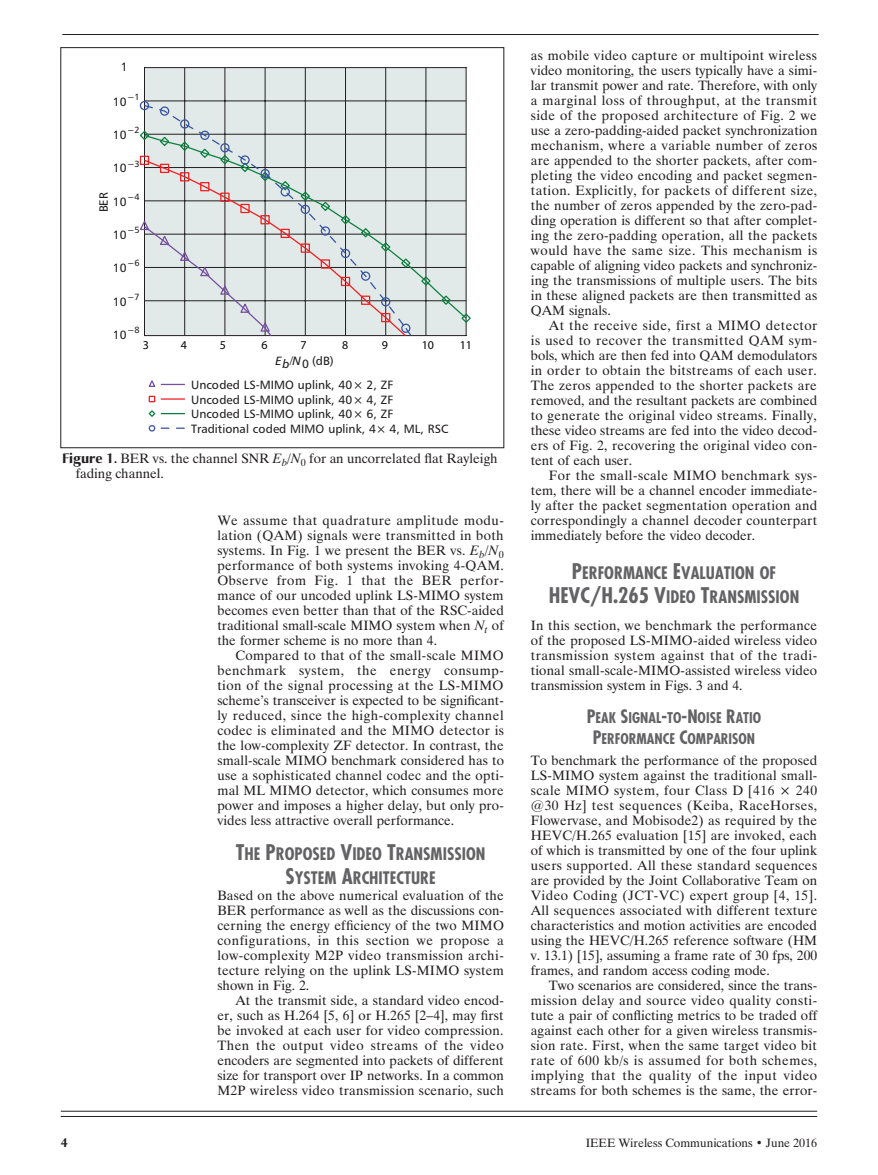
<style>
.page{position:relative;width:878px;height:1175px;background:#fff}
.page>*{position:absolute;margin:0;border:0;box-sizing:border-box;transform-origin:0 0}
.HEADER___2_-_2_lines{font:21px "Futura Condensed Bold SC800";color:#636366}
.HEADER___2_-_2_lines-2{font:16.8px/24px "Futura Condensed Bold SC800";color:#636366;text-align:center}
.HEADER___3_-_2_lines{font:14.4px/21px "Futura Condensed Bold SC800";color:#636366;text-align:center}
.TEXT__Body{font:13.5px/15px "Dutch 801 BT";letter-spacing:.01em;color:#231f20;text-align:justify}
.TEXT__Body_No_Indent{font:13.5px/15px "Dutch 801 BT";color:#231f20;text-align:justify}
.t1{font:12px/14.5px "Humanist 777 BT Roman B";color:#201d1e}
.t2{font:12px "Dutch 801 BT";color:#231f20}
.t3{font:12px "Myriad Pro";color:#040503}
.t4{font:700 12px "Christiana";color:#231f20}
.t5{font:9px "Humanist 777 BT Roman B";color:#201d1e}
.s1{font-family:"Humanist 777 BT Italic B"}
.s2{font-family:"Christiana";font-weight:700}
.s3{font-style:italic}
.s4{font-size:21px}
.s5{font-size:18px}
</style>
<div class="page">
<hr style="left:62px;top:34px;width:756px;height:1px;background:#231f20">
<hr style="left:61px;top:1116px;width:756px;height:1px;background:#231f20">
<hr style="left:61px;top:1110px;width:756px;height:1px;background:#231f20">
<div style="left:144px;top:68px;width:322px;height:267px;background:#e1eae8"></div>
<hr style="left:144px;top:100px;width:322px;height:1px;background:#231f20">
<hr style="left:184px;top:68px;width:1px;height:267px;background:#231f20">
<hr style="left:224px;top:68px;width:1px;height:267px;background:#231f20">
<hr style="left:265px;top:68px;width:1px;height:267px;background:#231f20">
<hr style="left:305px;top:68px;width:1px;height:267px;background:#231f20">
<hr style="left:345px;top:68px;width:1px;height:267px;background:#231f20">
<hr style="left:385px;top:68px;width:1px;height:267px;background:#231f20">
<hr style="left:425px;top:68px;width:1px;height:267px;background:#231f20">
<hr style="left:144px;top:68px;width:1px;height:267px;background:#231f20">
<hr style="left:465px;top:68px;width:1px;height:267px;background:#231f20">
<hr style="left:144px;top:335px;width:322px;height:1px;background:#231f20">
<hr style="left:144px;top:67px;width:322px;height:1px;background:#231f20">
<svg style="left:412px;top:130px;width:59px;height:194px"></svg>
<svg style="left:144px;top:133px;width:268px;height:204px"></svg>
<svg style="left:139px;top:100px;width:272px;height:233px"></svg>
<svg style="left:148px;top:380px;width:37px;height:7px"></svg>
<svg style="left:149px;top:396px;width:6px;height:6px"></svg>
<hr style="left:161px;top:398px;width:24px;height:2px;background:#ee1f23">
<svg style="left:148px;top:410px;width:37px;height:7px"></svg>
<svg style="left:149px;top:425px;width:6px;height:6px"></svg>
<svg style="left:161px;top:427px;width:24px;height:2px"></svg>
<p class="t1" style="left:121px;top:60px;width:8px">1</p>
<p class="t5" style="left:127px;top:91px;width:14px">−1</p>
<p class="t1" style="left:113px;top:94px;width:15px">10</p>
<p class="t5" style="left:127px;top:124px;width:14px">−2</p>
<p class="t1" style="left:113px;top:127px;width:15px">10</p>
<p class="t5" style="left:127px;top:158px;width:14px">−3</p>
<p class="t1" style="left:113px;top:161px;width:15px">10</p>
<p class="t1" style="left:96px;top:212px;width:22px;rotate:-90deg">BER</p>
<p class="t5" style="left:127px;top:191px;width:14px">−4</p>
<p class="t1" style="left:113px;top:194px;width:15px">10</p>
<p class="t5" style="left:127px;top:224px;width:14px">−5</p>
<p class="t1" style="left:113px;top:227px;width:15px">10</p>
<p class="t5" style="left:127px;top:258px;width:14px">−6</p>
<p class="t1" style="left:113px;top:261px;width:15px">10</p>
<p class="t5" style="left:127px;top:291px;width:14px">−7</p>
<p class="t1" style="left:113px;top:294px;width:15px">10</p>
<p class="t5" style="left:127px;top:324px;width:14px">−8</p>
<p class="t1" style="left:113px;top:327px;width:15px">10</p>
<p class="t3" style="left:143px;top:337px;width:8px">3</p>
<p class="t3" style="left:181px;top:337px;width:8px">4</p>
<p class="t3" style="left:220px;top:337px;width:8px">5</p>
<p class="t3" style="left:261px;top:337px;width:8px">6</p>
<p class="t3" style="left:300px;top:337px;width:8px">7</p>
<p class="t3" style="left:342px;top:337px;width:8px">8</p>
<p class="t3" style="left:381px;top:337px;width:8px">9</p>
<p class="t3" style="left:421px;top:337px;width:14px">10</p>
<p class="t3" style="left:460px;top:337px;width:14px">11</p>
<p class="t1" style="left:191px;top:349px;width:203px;line-height:23.7px;text-indent:84px"><span class="s1">Eb/N</span>0 (dB)<br>Uncoded LS-MIMO uplink, 40× 2, ZF</p>
<p class="t1" style="left:191px;top:392px;width:259px">Uncoded LS-MIMO uplink, 40× 4, ZF<br>Uncoded LS-MIMO uplink, 40× 6, ZF<br>Traditional coded MIMO uplink, 4× 4, ML, RSC</p>
<p class="TEXT__Body" style="left:76px;top:451px;width:423px;text-indent:-14px"><span class="s2">Figure 1.</span> BER vs. the channel SNR <span class="s3">E</span><sub>b</sub>/<span class="s3">N</span><sub>0</sub> for an uncorrelated flat Rayleigh fading channel.</p>
<p class="TEXT__Body_No_Indent" style="left:217px;top:513px;width:288px">We assume that quadrature amplitude modu&shy;lation (QAM) signals were transmitted in both systems. In Fig. 1 we present the BER vs. <span class="s3">E</span><sub>b</sub>/<span class="s3">N</span><sub>0 </sub>performance of both systems invoking 4-QAM.<br>Observe from Fig. 1 that the BER perfor&shy;mance of our uncoded uplink LS-MIMO system becomes even better than that of the RSC-aided traditional small-scale MIMO system when <span class="s3">N</span><sub>t</sub> of the former scheme is no more than 4.</p>
<p class="TEXT__Body" style="left:217px;top:648px;width:288px;text-indent:18px">Compared to that of the small-scale MIMO benchmark system, the energy consump&shy;tion of the signal processing at the LS-MIMO scheme’s transceiver is expected to be significant&shy;ly reduced, since the high-complexity channel codec is eliminated and the MIMO detector is the low-complexity ZF detector. In contrast, the small-scale MIMO benchmark considered has to use a sophisticated channel codec and the opti&shy;mal ML MIMO detector, which consumes more power and imposes a higher delay, but only pro&shy;vides less attractive overall performance.</p>
<p class="HEADER___2_-_2_lines-2" style="left:236px;top:841px;width:251px"><span class="s4">T</span>HE <span class="s4">P</span>ROPOSED <span class="s4">V</span>IDEO <span class="s4">T</span>RANSMISSION<br><span class="s4">S</span>YSTEM <span class="s4">A</span>RCHITECTURE</p>
<p class="TEXT__Body_No_Indent" style="left:217px;top:888px;width:288px">Based on the above numerical evaluation of the BER performance as well as the discussions con&shy;cerning the energy efficiency of the two MIMO configurations, in this section we propose a low-complexity M2P video transmission archi&shy;tecture relying on the uplink LS-MIMO system shown in Fig. 2.</p>
<p class="TEXT__Body" style="left:217px;top:993px;width:288px;text-indent:18px">At the transmit side, a standard video encod&shy;er, such as H.264 [5, 6] or H.265 [2–4], may first be invoked at each user for video compression.<br>Then the output video streams of the video encoders are segmented into packets of different size for transport over IP networks. In a common M2P wireless video transmission scenario, such</p>
<p class="TEXT__Body" style="left:531px;top:48px;width:288px">as mobile video capture or multipoint wireless video monitoring, the users typically have a simi&shy;lar transmit power and rate. Therefore, with only a marginal loss of throughput, at the transmit side of the proposed architecture of Fig. 2 we use a zero-padding-aided packet synchronization mechanism, where a variable number of zeros are appended to the shorter packets, after com&shy;pleting the video encoding and packet segmen&shy;tation. Explicitly, for packets of different size, the number of zeros appended by the zero-pad&shy;ding operation is different so that after complet&shy;ing the zero-padding operation, all the packets would have the same size. This mechanism is capable of aligning video packets and synchroniz&shy;ing the transmissions of multiple users. The bits in these aligned packets are then transmitted as QAM signals.</p>
<p class="TEXT__Body" style="left:531px;top:318px;width:288px;text-indent:18px">At the receive side, first a MIMO detector is used to recover the transmitted QAM sym&shy;bols, which are then fed into QAM demodulators in order to obtain the bitstreams of each user.<br>The zeros appended to the shorter packets are removed, and the resultant packets are combined to generate the original video streams. Finally, these video streams are fed into the video decod&shy;ers of Fig. 2, recovering the original video con&shy;tent of each user.</p>
<p class="TEXT__Body" style="left:531px;top:468px;width:288px;text-indent:18px">For the small-scale MIMO benchmark sys&shy;tem, there will be a channel encoder immediate&shy;ly after the packet segmentation operation and correspondingly a channel decoder counterpart immediately before the video decoder.</p>
<p class="HEADER___2_-_2_lines-2" style="left:572px;top:561px;width:206px"><span class="s4">P</span>ERFORMANCE <span class="s4">E</span>VALUATION OF</p>
<p class="HEADER___2_-_2_lines" style="left:548px;top:582px;width:11px">HEVC</p>
<p class="HEADER___2_-_2_lines-2" style="left:590px;top:585px;width:211px"><span class="s4">/H.265 V</span>IDEO <span class="s4">T</span>RANSMISSION</p>
<p class="TEXT__Body_No_Indent" style="left:531px;top:618px;width:288px">In this section, we benchmark the performance of the proposed LS-MIMO-aided wireless video transmission system against that of the tradi&shy;tional small-scale-MIMO-assisted wireless video transmission system in Figs. 3 and 4.</p>
<p class="HEADER___3_-_2_lines" style="left:586px;top:707px;width:176px"><span class="s5">P</span>EAK <span class="s5">S</span>IGNAL<span class="s5">-</span>TO<span class="s5">-N</span>OISE <span class="s5">R</span>ATIO<br><span class="s5">P</span>ERFORMANCE <span class="s5">C</span>OMPARISON</p>
<p class="TEXT__Body_No_Indent" style="left:531px;top:753px;width:288px">To benchmark the performance of the proposed LS-MIMO system against the traditional small&shy;scale MIMO system, four Class D [416 × 240 @30 Hz] test sequences (Keiba, RaceHorses, Flowervase, and Mobisode2) as required by the HEVC/H.265 evaluation [15] are invoked, each of which is transmitted by one of the four uplink users supported. All these standard sequences are provided by the Joint Collaborative Team on Video Coding (JCT-VC) expert group [4, 15].<br>All sequences associated with different texture characteristics and motion activities are encoded using the HEVC/H.265 reference software (HM v. 13.1) [15], assuming a frame rate of 30 fps, 200 frames, and random access coding mode.</p>
<p class="TEXT__Body" style="left:531px;top:978px;width:288px;text-indent:18px">Two scenarios are considered, since the trans&shy;mission delay and source video quality consti&shy;tute a pair of conflicting metrics to be traded off against each other for a given wireless transmis&shy;sion rate. First, when the same target video bit rate of 600 kb/s is assumed for both schemes, implying that the quality of the input video streams for both schemes is the same, the error-</p>
<p class="t4" style="left:61px;top:1134px;width:8px">4</p>
<p class="t2" style="left:585px;top:1135px;width:233px">IEEE Wireless Communications • June 2016</p>
</div>
